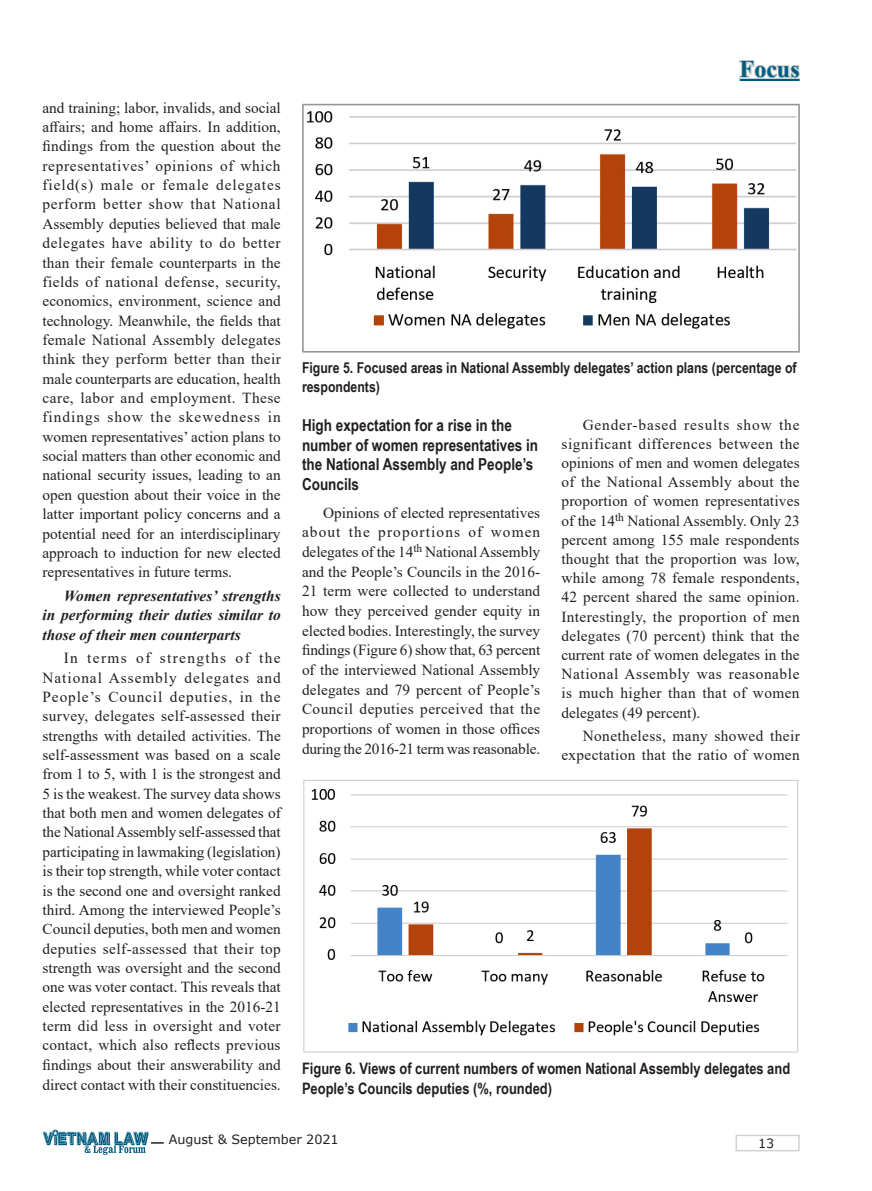
<style>
.page{position:relative;width:872px;height:1191px;background:#fff}
.page>*{position:absolute;margin:0;border:0;box-sizing:border-box;transform-origin:0 0}
.t1{font:700 24px "Times New Roman";color:#005b7f}
._02-_Title_nho_noi_d{font:700 16.5px/19.5px "Arial Narrow";color:#231f20}
._02-_Title_nho_noi_d-2{font:700 15.75px/19.5px "Arial Narrow";color:#231f20}
._02_Body_cac_Muc_con{font:15.3px/19.4px "Times New Roman";color:#231f20;text-align:justify}
._02_Body_cac_Muc_con-2{font:italic 700 15.3px/19.4px "Times New Roman";color:#231f20;text-align:justify}
._02_Body_cac_Muc_con-3{font:15.3px/19.2px "Times New Roman";letter-spacing:.02em;color:#231f20;text-align:right}
._02-_Title_nho_noi_d-3{font:700 15px/19.5px "Arial Narrow";color:#231f20}
.t2{font:12.75px "Verdana";color:#231f20}
</style>
<div class="page">
<img style="left:302px;top:103px;width:497px;height:250px">
<img style="left:303px;top:780px;width:496px;height:273px">
<svg style="left:739px;top:60px;width:61px;height:21px"></svg>
<svg style="left:151px;top:1142px;width:13px;height:1px"></svg>
<img style="left:43px;top:1129px;width:105px;height:16px">
<img style="left:84px;top:1145px;width:62px;height:9px">
<div style="left:735px;top:1134px;width:64px;height:17px;border:2px solid #d1d2d4"></div>
<p class="_02_Body_cac_Muc_con" style="left:43px;top:97px;width:240px">and training; labor, invalids, and social affairs; and home affairs. In addition, findings from the question about the representatives’ opinions of which field(s) male or female delegates perform better show that National Assembly deputies believed that male delegates have ability to do better than their female counterparts in the fields of national defense, security, economics, environment, science and technology. Meanwhile, the fields that female National Assembly delegates think they perform better than their male counterparts are education, health care, labor and employment. These findings show the skewedness in women representatives’ action plans to social matters than other economic and national security issues, leading to an open question about their voice in the latter important policy concerns and a potential need for an interdisciplinary approach to induction for new elected representatives in future terms.</p>
<p class="_02_Body_cac_Muc_con-2" style="left:43px;top:585px;width:240px;text-indent:21px">Women representatives’ strengths in performing their duties similar to those of their men counterparts</p>
<p class="_02_Body_cac_Muc_con" style="left:43px;top:648px;width:240px;text-indent:21px">In terms of strengths of the National Assembly delegates and People’s Council deputies, in the survey, delegates self-assessed their strengths with detailed activities. The self-assessment was based on a scale from 1 to 5, with 1 is the strongest and 5 is the weakest. The survey data shows that both men and women delegates of the National Assembly self-assessed that participating in lawmaking (legislation) is their top strength, while voter contact is the second one and oversight ranked third. Among the interviewed People’s Council deputies, both men and women deputies self-assessed that their top strength was oversight and the second one was voter contact. This reveals that elected representatives in the 2016-21 term did less in oversight and voter contact, which also reflects previous findings about their answerability and direct contact with their constituencies.</p>
<h1 class="t1" style="left:739px;top:52px;width:61px">Focus</h1>
<p class="_02-_Title_nho_noi_d-3" style="left:302px;top:357px;width:496px">Figure 5. Focused areas in National Assembly delegates’ action plans (percentage of respondents)</p>
<p class="_02-_Title_nho_noi_d" style="left:302px;top:414px;width:238px">High expectation for a rise in the number of women representatives in the National Assembly and People’s<br>Councils</p>
<p class="_02_Body_cac_Muc_con" style="left:302px;top:502px;width:240px;text-indent:21px">Opinions of elected representatives about the proportions of women delegates of the 14<sup>th</sup> National Assembly and the People’s Councils in the 2016- 21 term were collected to understand how they perceived gender equity in elected bodies. Interestingly, the survey findings (Figure 6) show that, 63 percent of the interviewed National Assembly delegates and 79 percent of People’s Council deputies perceived that the proportions of women in those offices during the 2016-21 term was reasonable.</p>
<p class="_02_Body_cac_Muc_con" style="left:561px;top:414px;width:240px;text-indent:21px">Gender-based results show the significant differences between the opinions of men and women delegates of the National Assembly about the proportion of women representatives of the 14<sup>th</sup> National Assembly. Only 23 percent among 155 male respondents thought that the proportion was low, while among 78 female respondents, 42 percent shared the same opinion.<br>Interestingly, the proportion of men delegates (70 percent) think that the current rate of women delegates in the National Assembly was reasonable is much higher than that of women delegates (49 percent).</p>
<p class="_02_Body_cac_Muc_con-3" style="left:561px;top:726px;width:240px">Nonetheless, many showed their expectation that the ratio of women</p>
<p class="_02-_Title_nho_noi_d-2" style="left:302px;top:1058px;width:490px">Figure 6. Views of current numbers of women National Assembly delegates and<br>People’s Councils deputies (%, rounded)</p>
<p class="t2" style="left:169px;top:1130px;width:171px">August &amp; September 2021</p>
<p class="t2" style="left:758px;top:1134px;width:18px">13</p>
</div>
